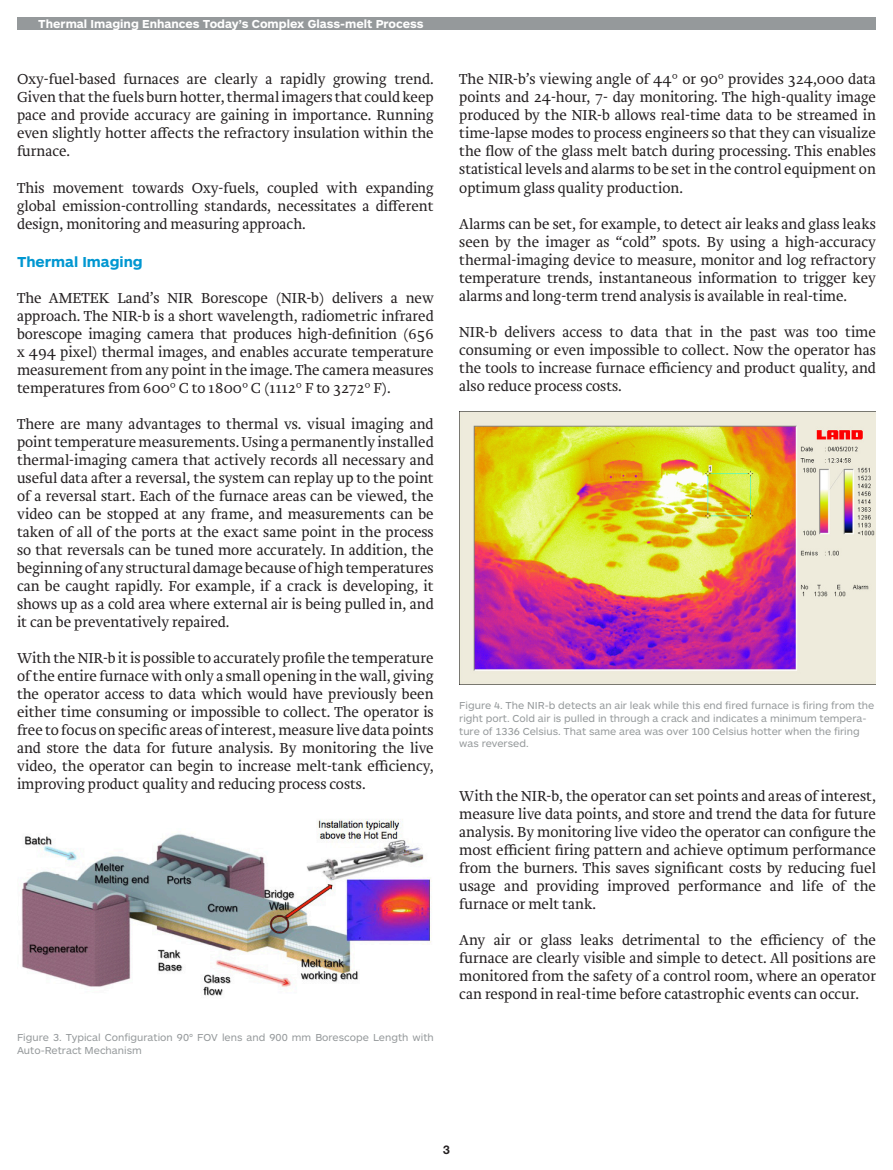
<style>
.page{position:relative;width:893px;height:1170px;background:#fff}
.page>*{position:absolute;margin:0;border:0;box-sizing:border-box;transform-origin:0 0}
.body_copy{font:300 15px/18px "Brioni Std";color:#231f20;text-align:justify}
.subhead{font:700 15px "ARS Maquette Pro";color:#0097d1}
.t1{font:700 12px "ARS Maquette Pro";color:#fff}
.t2{font:700 12px "Helvetica Neue LT Pro";color:#231f20}
.chart_source{font:10.5px/12.6px "ARS Maquette Pro";color:#95999b}
.body_copy-2{font:10.5px/12.6px "ARS Maquette Pro";color:#95999b}
</style>
<div class="page">
<div style="left:17px;top:17px;width:859px;height:13px;background:#95999b"></div>
<img style="left:21px;top:819px;width:411px;height:177px">
<img style="left:459px;top:411px;width:417px;height:273px">
<p class="t1" style="left:38px;top:16px;width:387px">Thermal Imaging Enhances Today’s Complex Glass-melt Process</p>
<p class="body_copy" style="left:17px;top:71px;width:418px">Oxy-fuel-based furnaces are clearly a rapidly growing trend.<br>Given that the fuels burn hotter, thermal imagers that could keep pace and provide accuracy are gaining in importance. Running even slightly hotter affects the refractory insulation within the furnace.</p>
<p class="body_copy" style="left:17px;top:179px;width:418px">This movement towards Oxy-fuels, coupled with expanding global emission-controlling standards, necessitates a different design, monitoring and measuring approach.</p>
<p class="subhead" style="left:17px;top:251px;width:127px">Thermal Imaging</p>
<p class="body_copy" style="left:17px;top:289px;width:418px">The AMETEK Land’s NIR Borescope (NIR-b) delivers a new approach. The NIR-b is a short wavelength, radiometric infrared borescope imaging camera that produces high-definition (656 x 494 pixel) thermal images, and enables accurate temperature measurement from any point in the image. The camera measures temperatures from 600° C to 1800° C (1112° F to 3272° F).</p>
<p class="body_copy" style="left:17px;top:415px;width:418px">There are many advantages to thermal vs. visual imaging and point temperature measurements. Using a permanently installed thermal-imaging camera that actively records all necessary and useful data after a reversal, the system can replay up to the point of a reversal start. Each of the furnace areas can be viewed, the video can be stopped at any frame, and measurements can be taken of all of the ports at the exact same point in the process so that reversals can be tuned more accurately. In addition, the beginning of any structural damage because of high temperatures can be caught rapidly. For example, if a crack is developing, it shows up as a cold area where external air is being pulled in, and it can be preventatively repaired.</p>
<p class="body_copy" style="left:17px;top:649px;width:418px">With the NIR-b it is possible to accurately profile the temperature of the entire furnace with only a small opening in the wall, giving the operator access to data which would have previously been either time consuming or impossible to collect. The operator is free to focus on specific areas of interest, measure live data points and store the data for future analysis. By monitoring the live video, the operator can begin to increase melt-tank efficiency, improving product quality and reducing process costs.</p>
<p class="body_copy-2" style="left:17px;top:1030px;width:418px">Figure 3. Typical Configuration 90° FOV lens and 900 mm Borescope Length with<br>Auto-Retract Mechanism</p>
<p class="body_copy" style="left:459px;top:71px;width:418px">The NIR-b’s viewing angle of 44° or 90° provides 324,000 data points and 24-hour, 7- day monitoring. The high-quality image produced by the NIR-b allows real-time data to be streamed in time-lapse modes to process engineers so that they can visualize the flow of the glass melt batch during processing. This enables statistical levels and alarms to be set in the control equipment on optimum glass quality production.</p>
<p class="body_copy" style="left:459px;top:215px;width:418px">Alarms can be set, for example, to detect air leaks and glass leaks seen by the imager as “cold” spots. By using a high-accuracy thermal-imaging device to measure, monitor and log refractory temperature trends, instantaneous information to trigger key alarms and long-term trend analysis is available in real-time.</p>
<p class="body_copy" style="left:459px;top:323px;width:418px">NIR-b delivers access to data that in the past was too time consuming or even impossible to collect. Now the operator has the tools to increase furnace efficiency and product quality, and also reduce process costs.</p>
<p class="chart_source" style="left:459px;top:699px;width:417px">Figure 4. The NIR-b detects an air leak while this end fired furnace is firing from the right port. Cold air is pulled in through a crack and indicates a minimum tempera&shy;ture of 1336 Celsius. That same area was over 100 Celsius hotter when the firing was reversed.</p>
<p class="body_copy" style="left:459px;top:787px;width:418px">With the NIR-b, the operator can set points and areas of interest, measure live data points, and store and trend the data for future analysis. By monitoring live video the operator can configure the most efficient firing pattern and achieve optimum performance from the burners. This saves significant costs by reducing fuel usage and providing improved performance and life of the furnace or melt tank.</p>
<p class="body_copy" style="left:459px;top:931px;width:418px">Any air or glass leaks detrimental to the efficiency of the furnace are clearly visible and simple to detect. All positions are monitored from the safety of a control room, where an operator can respond in real-time before catastrophic events can occur.</p>
<p class="t2" style="left:443px;top:1142px;width:8px">3</p>
</div>
